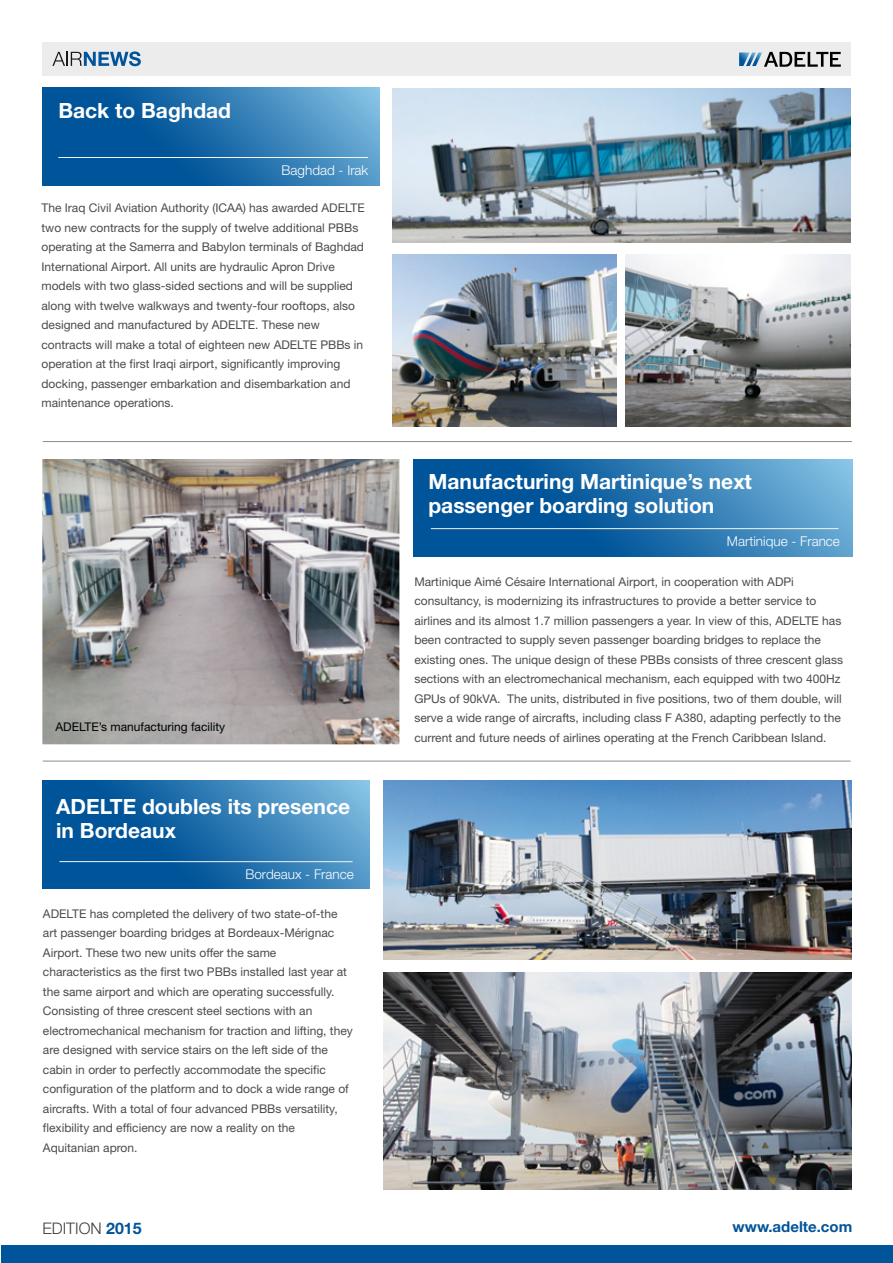
<style>
.page{position:relative;width:893px;height:1263px;background:#fff}
.page>*{position:absolute;margin:0;border:0;box-sizing:border-box;transform-origin:0 0}
.t1{font:700 21px/24px "Helvetica Neue";color:#fff}
.t2{font:300 15.9px "Helvetica Neue";color:#3d3d3f}
.t3{font:700 15px "Helvetica Neue";color:#005499}
.t4{font:300 13.5px "Helvetica Neue";color:#fff}
.t5{font:12px/19.5px "Helvetica Neue";color:#4b4b4d}
.t6{font:12px "Helvetica Neue";color:#000}
.s1{font-weight:700;color:#005499}
</style>
<div class="page">
<img style="left:384px;top:781px;width:468px;height:179px">
<hr style="left:43px;top:761px;width:808px;height:1px;background:#8d8d8e">
<hr style="left:43px;top:441px;width:809px;height:1px;background:#8d8d8e">
<div style="left:2px;top:1246px;width:891px;height:17px;background:#005499"></div>
<svg style="left:414px;top:459px;width:438px;height:98px;background:#2673ae"></svg>
<svg style="left:43px;top:781px;width:326px;height:108px;background:#2472ad"></svg>
<hr style="left:431px;top:528px;width:407px;height:1px;background:#f5f5f4">
<hr style="left:59px;top:861px;width:294px;height:1px;background:#f5f5f4">
<img style="left:42px;top:459px;width:357px;height:285px">
<svg style="left:42px;top:88px;width:338px;height:98px;background:#2472ad"></svg>
<hr style="left:58px;top:157px;width:310px;height:1px;background:#f5f5f4">
<div style="left:42px;top:42px;width:808px;height:34px;background:#ececed"></div>
<svg style="left:52px;top:51px;width:89px;height:15px"></svg>
<svg style="left:739px;top:52px;width:102px;height:15px"></svg>
<img style="left:392px;top:89px;width:458px;height:154px">
<img style="left:392px;top:255px;width:224px;height:171px">
<img style="left:626px;top:255px;width:225px;height:171px">
<img style="left:384px;top:972px;width:468px;height:218px">
<p class="t1" style="left:58px;top:98px;width:174px">Back to Baghdad</p>
<p class="t4" style="left:282px;top:162px;width:88px">Baghdad - Irak</p>
<p class="t5" style="left:41px;top:198px;width:325px">The Iraq Civil Aviation Authority (ICAA) has awarded ADELTE two new contracts for the supply of twelve additional PBBs operating at the Samerra and Babylon terminals of Baghdad International Airport. All units are hydraulic Apron Drive models with two glass-sided sections and will be supplied along with twelve walkways and twenty-four rooftops, also designed and manufactured by ADELTE. These new contracts will make a total of eighteen new ADELTE PBBs in operation at the first Iraqi airport, significantly improving docking, passenger embarkation and disembarkation and maintenance operations.</p>
<p class="t6" style="left:55px;top:720px;width:171px">ADELTE’s manufacturing facility</p>
<p class="t1" style="left:56px;top:794px;width:295px">ADELTE doubles its presence in Bordeaux</p>
<p class="t4" style="left:245px;top:866px;width:110px">Bordeaux - France</p>
<p class="t5" style="left:43px;top:903px;width:311px">ADELTE has completed the delivery of two state-of-the art passenger boarding bridges at Bordeaux-Mérignac Airport. These two new units offer the same characteristics as the first two PBBs installed last year at the same airport and which are operating successfully.<br>Consisting of three crescent steel sections with an electromechanical mechanism for traction and lifting, they are designed with service stairs on the left side of the cabin in order to perfectly accommodate the specific configuration of the platform and to dock a wide range of aircrafts. With a total of four advanced PBBs versatility, flexibility and efficiency are now a reality on the Aquitanian apron.</p>
<p class="t2" style="left:42px;top:1218px;width:101px">EDITION <span class="s1">2015</span></p>
<p class="t1" style="left:428px;top:469px;width:325px">Manufacturing Martinique’s next passenger boarding solution</p>
<p class="t4" style="left:727px;top:533px;width:115px">Martinique - France</p>
<p class="t5" style="left:414px;top:571px;width:430px">Martinique Aimé Césaire International Airport, in cooperation with ADPi consultancy, is modernizing its infrastructures to provide a better service to airlines and its almost 1.7 million passengers a year. In view of this, ADELTE has been contracted to supply seven passenger boarding bridges to replace the existing ones. The unique design of these PBBs consists of three crescent glass sections with an electromechanical mechanism, each equipped with two 400Hz GPUs of 90kVA. The units, distributed in five positions, two of them double, will serve a wide range of aircrafts, including class F A380, adapting perfectly to the current and future needs of airlines operating at the French Caribbean Island.</p>
<p class="t3" style="left:733px;top:1217px;width:121px">www.adelte.com</p>
</div>
